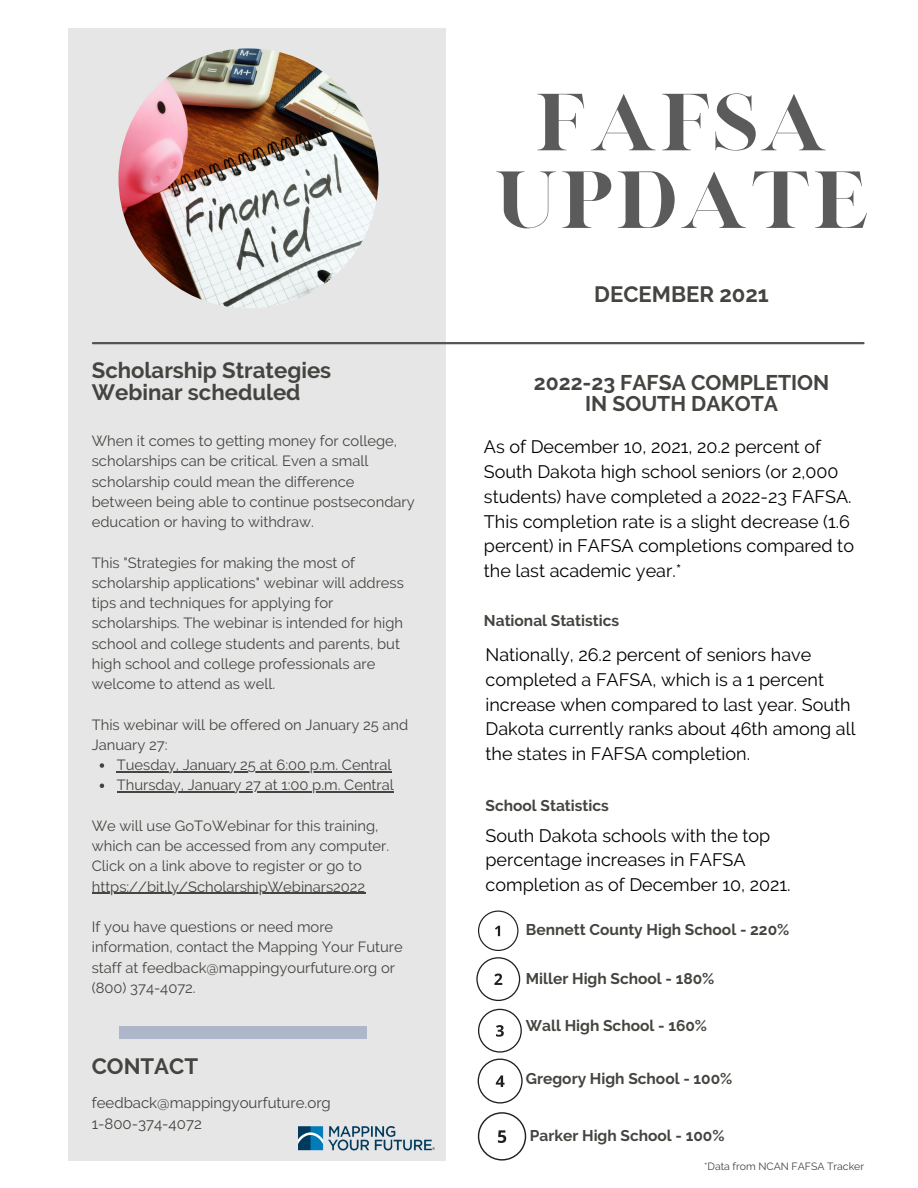
<style>
.page{position:relative;width:918px;height:1188px;background:#fff}
.page>*{position:absolute;margin:0;border:0;box-sizing:border-box;transform-origin:0 0}
.t1{font:65.55px/77.7px "London";color:#5b5b5b;text-align:center}
.t2{font:700 22.2px/21.3px "Raleway";color:#444440}
.t3{font:700 21.15px "Raleway";color:#444440}
.t4{font:18px/24.8px "Raleway";color:#000}
.t5{font:700 15.45px "Raleway";color:#444440}
.t6{font:15px "Raleway";color:#444440}
.t7{font:14.7px/20.2px "Raleway";color:#444440}
.t8{font:10.5px "Raleway";color:#444440}
</style>
<div class="page">
<div style="left:68px;top:28px;width:378px;height:1133px;background:#e6e6e6"></div>
<img style="left:118px;top:48px;width:260px;height:260px;border-radius:50%">
<div style="left:119px;top:1027px;width:248px;height:12px;background:#adb7c9"></div>
<hr style="left:93px;top:342px;width:771px;height:2px;background:#545454">
<svg style="left:478px;top:911px;width:40px;height:40px"></svg>
<svg style="left:476px;top:957px;width:44px;height:44px"></svg>
<svg style="left:478px;top:1009px;width:44px;height:44px"></svg>
<svg style="left:478px;top:1059px;width:45px;height:45px"></svg>
<svg style="left:478px;top:1112px;width:48px;height:49px"></svg>
<img style="left:299px;top:1127px;width:136px;height:24px">
<svg style="left:100px;top:763px;width:4px;height:5px"></svg>
<hr style="left:117px;top:771px;width:235px;height:1px;background:#444440">
<hr style="left:352px;top:771px;width:39px;height:1px;background:#444440">
<svg style="left:100px;top:784px;width:4px;height:4px"></svg>
<hr style="left:117px;top:791px;width:227px;height:2px;background:#444440">
<hr style="left:344px;top:791px;width:50px;height:2px;background:#444440">
<hr style="left:92px;top:893px;width:273px;height:1px;background:#444440">
<p class="t2" style="left:92px;top:360px;width:241px">Scholarship Strategies<br>Webinar scheduled</p>
<p class="t7" style="left:92px;top:431px;width:324px">When it comes to getting money for college, scholarships can be critical. Even a small scholarship could mean the difference between being able to continue postsecondary education or having to withdraw.</p>
<p class="t7" style="left:92px;top:552px;width:314px">This "Strategies for making the most of scholarship applications" webinar will address tips and techniques for applying for scholarships. The webinar is intended for high school and college students and parents, but high school and college professionals are welcome to attend as well.</p>
<p class="t7" style="left:92px;top:714px;width:318px">This webinar will be offered on January 25 and<br>January 27:</p>
<p class="t7" style="left:117px;top:755px;width:276px">Tuesday, January 25 at 6:00 p.m. Central</p>
<p class="t7" style="left:117px;top:775px;width:278px">Thursday, January 27 at 1:00 p.m. Central</p>
<p class="t7" style="left:92px;top:815px;width:299px">We will use GoToWebinar for this training, which can be accessed from any computer.<br>Click on a link above to register or go to https://bit.ly/ScholarshipWebinars2022</p>
<p class="t7" style="left:92px;top:917px;width:312px">If you have questions or need more information, contact the Mapping Your Future staff at feedback@mappingyourfuture.org or (800) 374-4072.</p>
<p class="t2" style="left:92px;top:1056px;width:108px">CONTACT</p>
<p class="t6" style="left:92px;top:1094px;width:241px">feedback@mappingyourfuture.org</p>
<p class="t6" style="left:92px;top:1114px;width:112px">1-800-374-4072</p>
<p class="t1" style="left:493px;top:91px;width:379px">FAFSA<br>Update</p>
<p class="t2" style="left:594px;top:284px;width:176px">DECEMBER 2021</p>
<p class="t3" style="left:534px;top:370px;width:297px">2022-23 FAFSA COMPLETION</p>
<p class="t3" style="left:585px;top:391px;width:194px">IN SOUTH DAKOTA</p>
<p class="t4" style="left:484px;top:435px;width:372px">As of December 10, 2021, 20.2 percent of South Dakota high school seniors (or 2,000 students) have completed a 2022-23 FAFSA.<br>This completion rate is a slight decrease (1.6 percent) in FAFSA completions compared to the last academic year.*</p>
<p class="t5" style="left:484px;top:611px;width:137px">National Statistics</p>
<p class="t4" style="left:486px;top:642px;width:372px">Nationally, 26.2 percent of seniors have completed a FAFSA, which is a 1 percent increase when compared to last year. South Dakota currently ranks about 46th among all the states in FAFSA completion.</p>
<p class="t5" style="left:486px;top:797px;width:125px">School Statistics</p>
<p class="t4" style="left:486px;top:823px;width:307px">South Dakota schools with the top percentage increases in FAFSA completion as of December 10, 2021.</p>
<p class="t5" style="left:526px;top:921px;width:265px">Bennett County High School - 220%</p>
<p class="t5" style="left:526px;top:969px;width:190px">Miller High School - 180%</p>
<p class="t5" style="left:526px;top:1017px;width:183px">Wall High School - 160%</p>
<p class="t5" style="left:526px;top:1070px;width:208px">Gregory High School - 100%</p>
<p class="t5" style="left:530px;top:1126px;width:196px">Parker High School - 100%</p>
<p class="t8" style="left:704px;top:1160px;width:162px">*Data from NCAN FAFSA Tracker</p>
</div>
